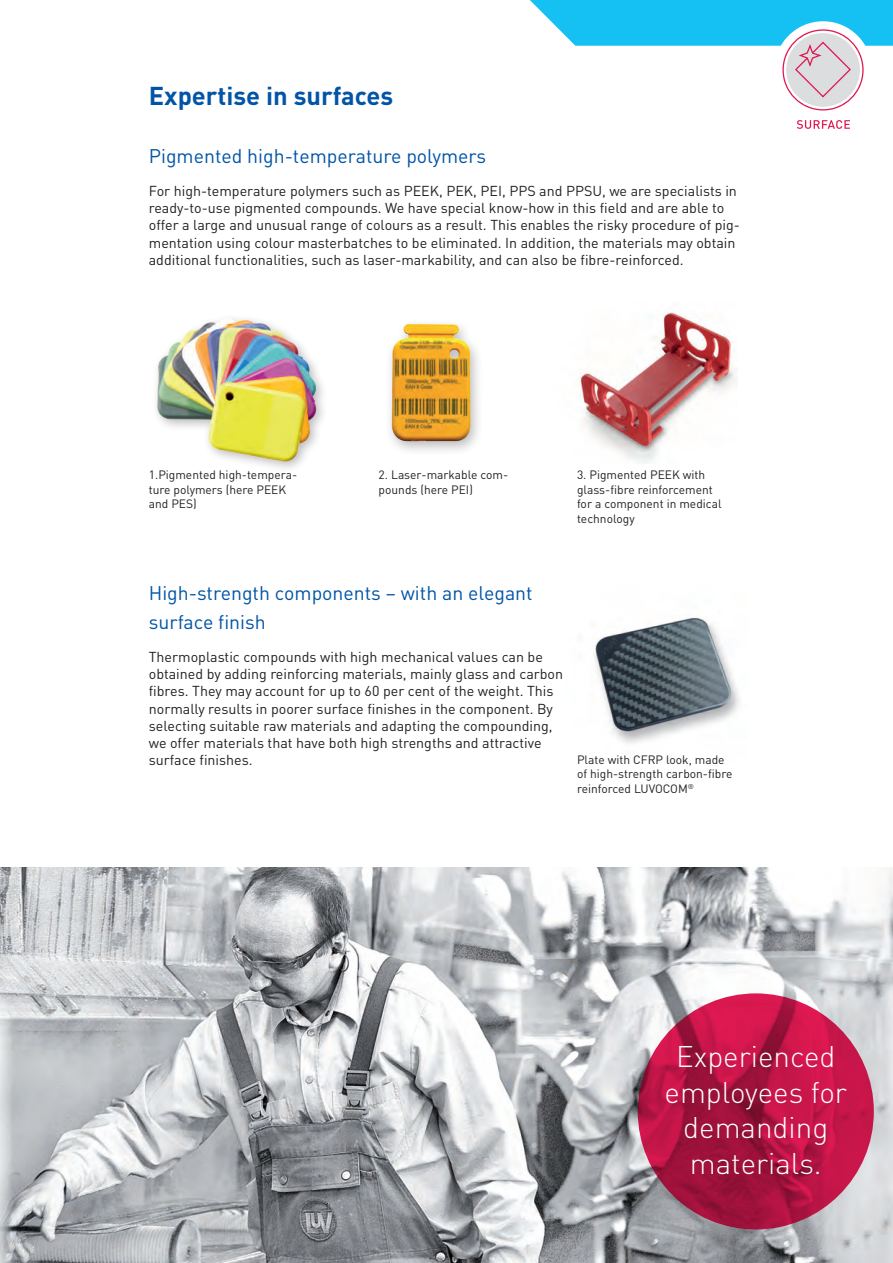
<style>
.page{position:relative;width:893px;height:1263px;background:#fff}
.page>*{position:absolute;margin:0;border:0;box-sizing:border-box;transform-origin:0 0}
.t1{font:300 29.55px/35.7px "DIN Pro";color:#fff;text-align:center}
.t2{font:700 25.5px "DIN Pro";color:#0154a6}
.t3{font:19.5px/28.8px "DIN Pro";color:#0154a6}
.t4{font:14.25px/17.1px "DIN Pro";color:#231f20}
.t5{font:12px/14.4px "DIN Pro";color:#231f20}
</style>
<div class="page">
<img style="left:593px;top:617px;width:147px;height:127px">
<img style="left:0;top:867px;width:893px;height:396px">
<img style="left:156px;top:318px;width:167px;height:151px">
<img style="left:390px;top:323px;width:88px;height:128px">
<img style="left:579px;top:312px;width:158px;height:151px">
<svg style="left:638px;top:993px;width:236px;height:236px;background:#b61443"></svg>
<svg style="left:797px;top:120px;width:53px;height:9px"></svg>
<svg style="left:530px;top:0;width:363px;height:111px"></svg>
<h2 class="t2" style="left:149px;top:74px;width:246px">Expertise in surfaces</h2>
<h3 class="t3" style="left:149px;top:140px;width:339px">Pigmented high-temperature polymers</h3>
<p class="t4" style="left:149px;top:181px;width:593px">For high-temperature polymers such as PEEK, PEK, PEI, PPS and PPSU, we are specialists in ready-to-use pigmented compounds. We have special know-how in this field and are able to offer a large and unusual range of colours as a result. This enables the risky procedure of pig&shy;mentation using colour masterbatches to be eliminated. In addition, the materials may obtain additional functionalities, such as laser-markability, and can also be fibre-reinforced.</p>
<p class="t5" style="left:149px;top:467px;width:150px">1.Pigmented high-tempera&shy;ture polymers (here PEEK and PES)</p>
<p class="t5" style="left:379px;top:467px;width:131px">2. Laser-markable com&shy;pounds (here PEI)</p>
<p class="t5" style="left:577px;top:467px;width:146px">3. Pigmented PEEK with glass-fibre reinforcement for a component in medical technology</p>
<h3 class="t3" style="left:149px;top:577px;width:385px">High-strength components – with an elegant surface finish</h3>
<p class="t4" style="left:149px;top:647px;width:416px">Thermoplastic compounds with high mechanical values can be obtained by adding reinforcing materials, mainly glass and carbon fibres. They may account for up to 60 per cent of the weight. This normally results in poorer surface finishes in the component. By selecting suitable raw materials and adapting the compounding, we offer materials that have both high strengths and attractive surface finishes.</p>
<p class="t5" style="left:577px;top:751px;width:157px">Plate with CFRP look, made of high-strength carbon-fibre reinforced LUVOCOM<sup>®</sup></p>
<h1 class="t1" style="left:665px;top:1036px;width:184px">Experienced employees for demanding materials.</h1>
</div>
